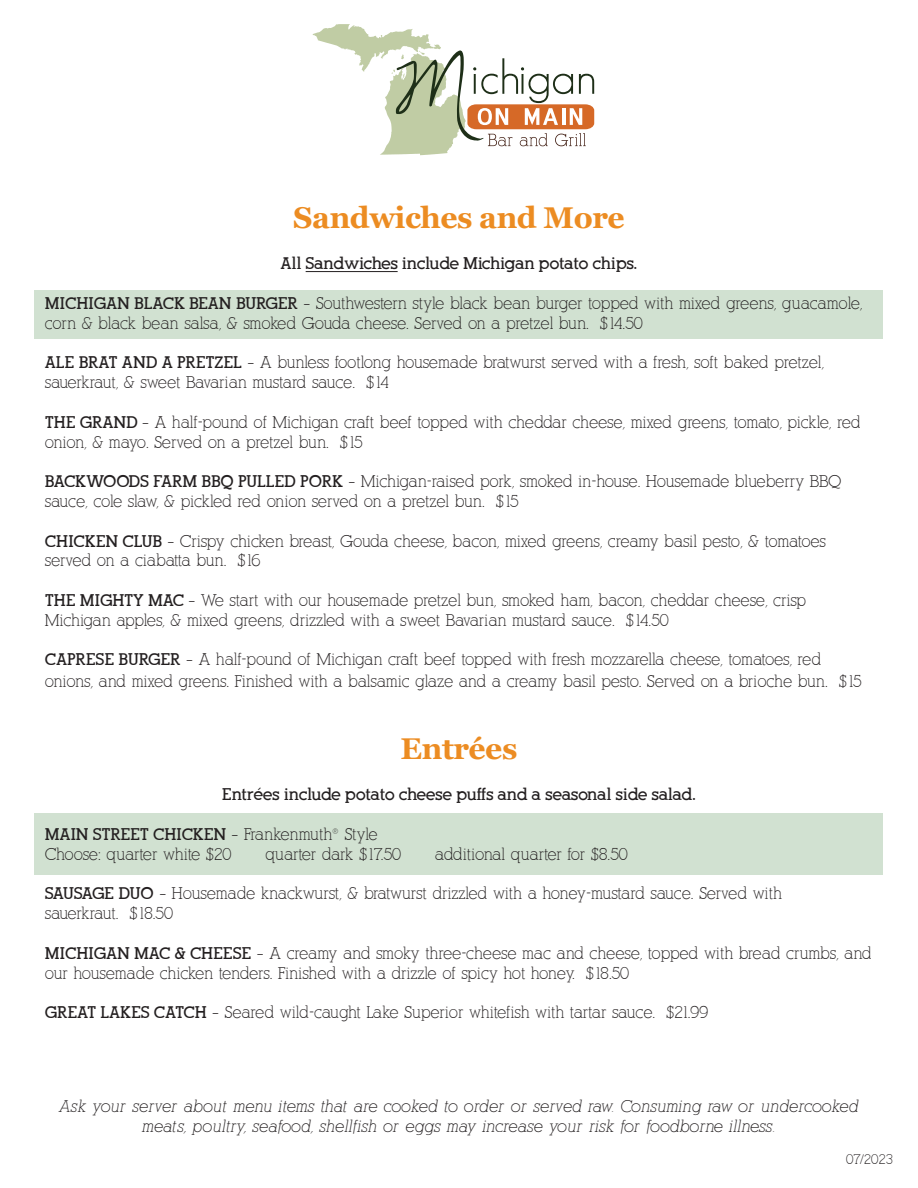
<style>
.page{position:relative;width:918px;height:1188px;background:#fff}
.page>*{position:absolute;margin:0;border:0;box-sizing:border-box;transform-origin:0 0}
.Body_Copy{font:700 30px "Georgia";letter-spacing:-.015em;color:#ec8c22}
.subheadings{font:700 30px "Georgia";letter-spacing:-.015em;color:#ec8c22}
.Body_Copy-2{font:16.5px/19.8px "Alexandria FLF";letter-spacing:-.01em;color:#231f20}
.Body_Copy-3{font:italic 16.5px/19.8px "Alexandria FLF";color:#231f20;text-align:center}
.Body_Copy-4{font:700 16.5px "Alexandria FLF";letter-spacing:-.015em;color:#231f20}
.Body_Copy-5{font:16.5px "Alexandria FLF";letter-spacing:-.055em;color:#231f20}
.Body_Copy-6{font:13.5px "Alexandria FLF";color:#231f20}
.s1{font-weight:700}
</style>
<div class="page">
<svg style="left:313px;top:24px;width:281px;height:131px"></svg>
<div style="left:34px;top:290px;width:849px;height:48px;background:#d1e1d1"></div>
<div style="left:34px;top:814px;width:849px;height:61px;background:#d1e1d1"></div>
<hr style="left:306px;top:271px;width:92px;height:1px;background:#231f20">
<p class="Body_Copy" style="left:293px;top:198px;width:333px">Sandwiches and More</p>
<p class="Body_Copy-4" style="left:280px;top:255px;width:359px">All Sandwiches include Michigan potato chips.</p>
<p class="Body_Copy-2" style="left:45px;top:293px;width:819px"><span class="s1">MICHIGAN BLACK BEAN BURGER</span> – Southwestern style black bean burger topped with mixed greens, guacamole, corn &amp; black bean salsa, &amp; smoked Gouda cheese. Served on a pretzel bun. $14.50</p>
<p class="Body_Copy-2" style="left:45px;top:353px;width:781px"><span class="s1">ALE BRAT AND A PRETZEL</span> – A bunless footlong housemade bratwurst served with a fresh, soft baked pretzel, sauerkraut, &amp; sweet Bavarian mustard sauce. $14</p>
<p class="Body_Copy-2" style="left:45px;top:412px;width:817px"><span class="s1">THE GRAND</span> – A half-pound of Michigan craft beef topped with cheddar cheese, mixed greens, tomato, pickle, red onion, &amp; mayo. Served on a pretzel bun. $15</p>
<p class="Body_Copy-2" style="left:45px;top:472px;width:798px"><span class="s1">BACKWOODS FARM BBQ PULLED PORK</span> – Michigan-raised pork, smoked in-house. Housemade blueberry BBQ sauce, cole slaw, &amp; pickled red onion served on a pretzel bun. $15</p>
<p class="Body_Copy-2" style="left:45px;top:531px;width:783px"><span class="s1">CHICKEN CLUB</span> – Crispy chicken breast, Gouda cheese, bacon, mixed greens, creamy basil pesto, &amp; tomatoes served on a ciabatta bun. $16</p>
<p class="Body_Copy-2" style="left:45px;top:590px;width:763px"><span class="s1">THE MIGHTY MAC</span> – We start with our housemade pretzel bun, smoked ham, bacon, cheddar cheese, crisp<br>Michigan apples, &amp; mixed greens, drizzled with a sweet Bavarian mustard sauce. $14.50</p>
<p class="Body_Copy-2" style="left:45px;top:649px;width:819px;line-height:21.6px"><span class="s1">CAPRESE BURGER</span> – A half-pound of Michigan craft beef topped with fresh mozzarella cheese, tomatoes, red onions, and mixed greens. Finished with a balsamic glaze and a creamy basil pesto. Served on a brioche bun. $15</p>
<p class="subheadings" style="left:401px;top:729px;width:118px">Entrées</p>
<p class="Body_Copy-4" style="left:222px;top:786px;width:476px">Entrées include potato cheese puffs and a seasonal side salad.</p>
<p class="Body_Copy-2" style="left:45px;top:824px;width:335px"><span class="s1">MAIN STREET CHICKEN</span> – Frankenmuth® Style</p>
<p class="Body_Copy-2" style="left:45px;top:844px;width:188px">Choose: quarter white $20</p>
<p class="Body_Copy-2" style="left:265px;top:844px;width:137px">quarter dark $17.50</p>
<p class="Body_Copy-2" style="left:435px;top:844px;width:195px">additional quarter for $8.50</p>
<p class="Body_Copy-2" style="left:45px;top:884px;width:739px"><span class="s1">SAUSAGE DUO</span> – Housemade knackwurst, &amp; bratwurst drizzled with a honey-mustard sauce. Served with</p>
<p class="Body_Copy-5" style="left:45px;top:904px;width:130px">sauerkraut. $18.50</p>
<p class="Body_Copy-2" style="left:45px;top:943px;width:829px"><span class="s1">MICHIGAN MAC &amp; CHEESE</span> – A creamy and smoky three-cheese mac and cheese, topped with bread crumbs, and our housemade chicken tenders. Finished with a drizzle of spicy hot honey. $18.50</p>
<p class="Body_Copy-2" style="left:45px;top:1003px;width:665px"><span class="s1">GREAT LAKES CATCH</span> – Seared wild-caught Lake Superior whitefish with tartar sauce. $21.99</p>
<p class="Body_Copy-3" style="left:58px;top:1096px;width:801px">Ask your server about menu items that are cooked to order or served raw. Consuming raw or undercooked meats, poultry, seafood, shellfish or eggs may increase your risk for foodborne illness.</p>
<p class="Body_Copy-6" style="left:846px;top:1152px;width:48px">07/2023</p>
</div>
